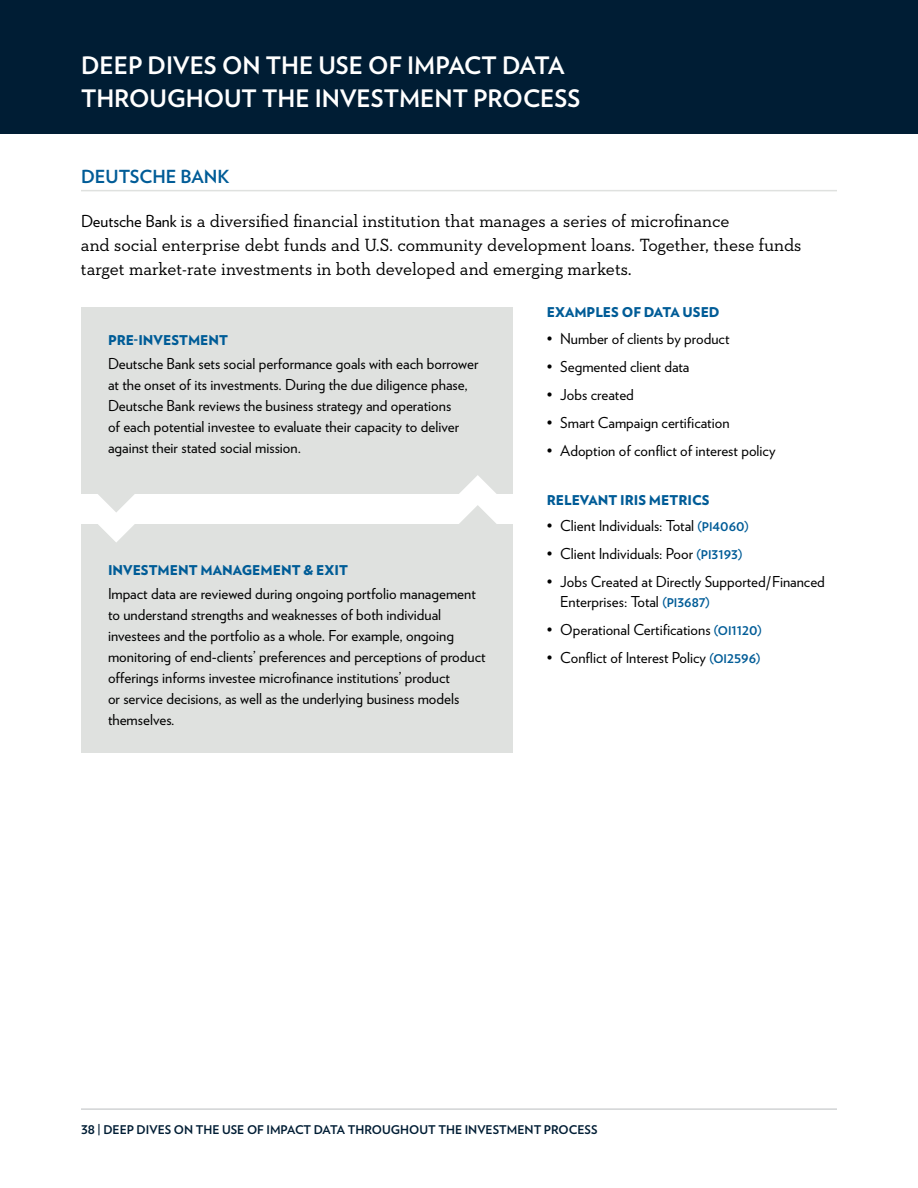
<style>
.page{position:relative;width:918px;height:1188px;background:#fff}
.page>*{position:absolute;margin:0;border:0;box-sizing:border-box;transform-origin:0 0}
.t1{font:700 24px/33px "Verlag";color:#fff}
.t2{font:18px/24px "Neutraface Slab Text";letter-spacing:-.005em;color:#000}
.t3{font:700 18px "Verlag";color:#005c97}
.t4{font:15px/21px "Verlag";color:#000}
.t5{font:900 13.5px "Verlag";color:#005c97}
.t6{font:700 12px "Verlag";color:#001d34}
.s1{font-family:"Verlag";font-size:16.5px}
.s2{font-weight:700;font-size:12px;color:#005c97}
</style>
<div class="page">
<hr style="left:81px;top:1108px;width:756px;height:2px;background:#d1d3d4">
<div style="left:0;top:0;width:918px;height:133px;background:#001d34"></div>
<hr style="left:81px;top:190px;width:756px;height:1px;background:#dfe1df">
<div style="left:81px;top:524px;width:432px;height:228px;background:#dfe1df"></div>
<div style="left:81px;top:307px;width:432px;height:187px;background:#dfe1df"></div>
<svg style="left:98px;top:494px;width:37px;height:18px"></svg>
<svg style="left:98px;top:524px;width:36px;height:18px"></svg>
<svg style="left:459px;top:505px;width:37px;height:19px"></svg>
<svg style="left:459px;top:475px;width:37px;height:19px"></svg>
<h1 class="t1" style="left:81px;top:48px;width:501px">DEEP DIVES ON THE USE OF IMPACT DATA<br>THROUGHOUT THE INVESTMENT PROCESS</h1>
<p class="t3" style="left:81px;top:163px;width:150px">DEUTSCHE BANK</p>
<p class="t2" style="left:81px;top:209px;width:722px"><span class="s1">Deutsche Bank</span> is a diversified financial institution that manages a series of microfinance<br>and social enterprise debt funds and U.S. community development loans. Together, these funds target market-rate investments in both developed and emerging markets.</p>
<p class="t5" style="left:547px;top:301px;width:174px">EXAMPLES OF DATA USED</p>
<p class="t4" style="left:547px;top:327px;width:184px">• Number of clients by product</p>
<p class="t4" style="left:547px;top:355px;width:144px">• Segmented client data</p>
<p class="t4" style="left:547px;top:383px;width:89px">• Jobs created</p>
<p class="t4" style="left:547px;top:411px;width:184px">• Smart Campaign certification</p>
<p class="t4" style="left:547px;top:439px;width:230px">• Adoption of conflict of interest policy</p>
<p class="t5" style="left:547px;top:489px;width:164px">RELEVANT IRIS METRICS</p>
<p class="t4" style="left:547px;top:514px;width:204px">• Client Individuals: Total <span class="s2">(PI4060)</span></p>
<p class="t4" style="left:547px;top:542px;width:197px">• Client Individuals: Poor <span class="s2">(PI3193)</span></p>
<p class="t4" style="left:560px;top:571px;width:266px;line-height:19.5px;text-indent:-14px">• Jobs Created at Directly Supported/Financed<br>Enterprises: Total <span class="s2">(PI3687)</span></p>
<p class="t4" style="left:547px;top:618px;width:217px">• Operational Certifications <span class="s2">(OI1120)</span></p>
<p class="t4" style="left:547px;top:646px;width:215px">• Conflict of Interest Policy <span class="s2">(OI2596)</span></p>
<p class="t5" style="left:108px;top:329px;width:122px">PRE-INVESTMENT</p>
<p class="t4" style="left:108px;top:353px;width:372px">Deutsche Bank sets social performance goals with each borrower at the onset of its investments. During the due diligence phase, Deutsche Bank reviews the business strategy and operations<br>of each potential investee to evaluate their capacity to deliver against their stated social mission.</p>
<p class="t5" style="left:108px;top:559px;width:242px">INVESTMENT MANAGEMENT &amp; EXIT</p>
<p class="t4" style="left:108px;top:583px;width:379px">Impact data are reviewed during ongoing portfolio management to understand strengths and weaknesses of both individual investees and the portfolio as a whole. For example, ongoing monitoring of end-clients’ preferences and perceptions of product offerings informs investee microfinance institutions’ product<br>or service decisions, as well as the underlying business models themselves.</p>
<p class="t6" style="left:81px;top:1120px;width:518px">38 | DEEP DIVES ON THE USE OF IMPACT DATA THROUGHOUT THE INVESTMENT PROCESS</p>
</div>
